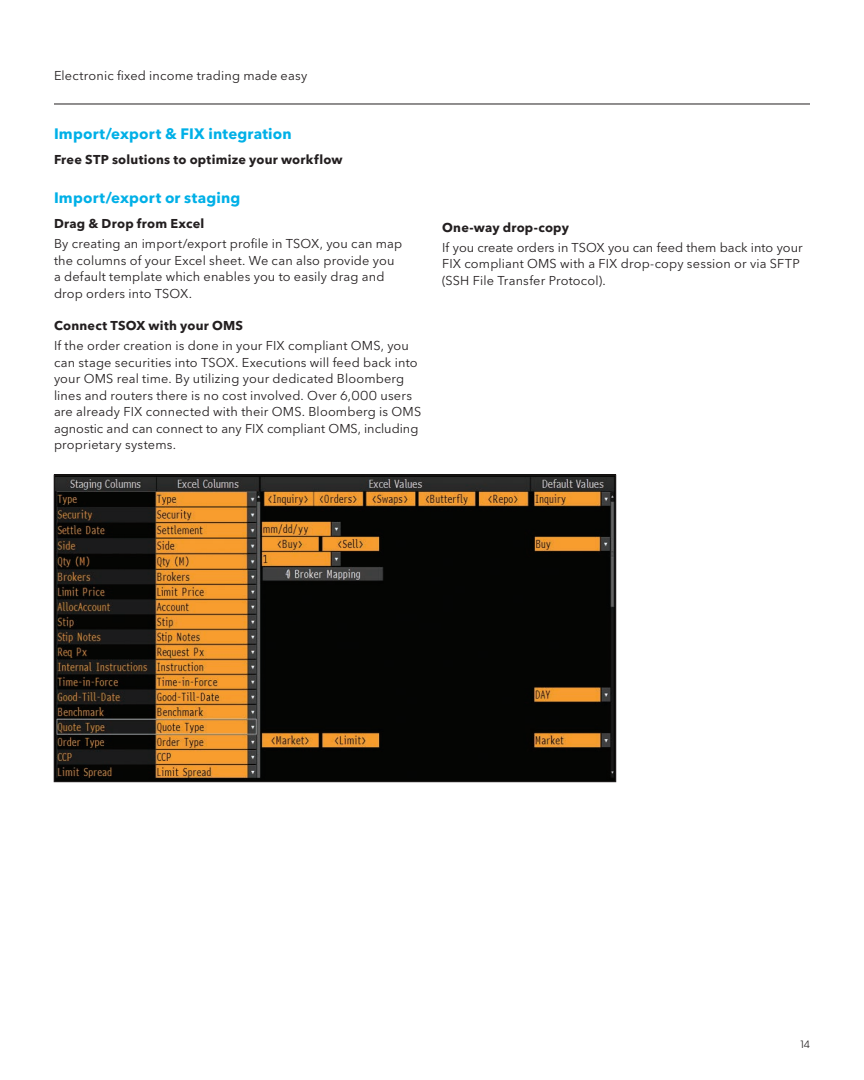
<style>
.page{position:relative;width:864px;height:1080px;background:#fff}
.page>*{position:absolute;margin:0;border:0;box-sizing:border-box;transform-origin:0 0}
.Colored_Subhead{font:700 15px "Avenir Next P For BBG";letter-spacing:.01em;color:#00b0e7}
.body{font:12.75px/16.5px "Avenir Next P For BBG";letter-spacing:.01em;color:#231f20}
.Black_Subhead{font:700 12.75px "Avenir Next P For BBG";letter-spacing:.02em;color:#231f20}
.t1{font:10.5px "Avenir Next P For BBG";color:#231f20}
</style>
<div class="page">
<hr style="left:54px;top:104px;width:756px;height:1px;background:#231f20">
<img style="left:56px;top:477px;width:558px;height:303px">
<div style="left:54px;top:475px;width:562px;height:307px;border:1px solid #231f20"></div>
<p class="body" style="left:54px;top:67px;width:255px">Electronic fixed income trading made easy</p>
<p class="Colored_Subhead" style="left:54px;top:124px;width:239px">Import/export &amp; FIX integration</p>
<p class="Black_Subhead" style="left:54px;top:151px;width:290px">Free STP solutions to optimize your workflow</p>
<p class="Colored_Subhead" style="left:54px;top:189px;width:188px">Import/export or staging</p>
<p class="Black_Subhead" style="left:54px;top:216px;width:152px">Drag &amp; Drop from Excel</p>
<p class="body" style="left:54px;top:236px;width:350px">By creating an import/export profile in TSOX, you can map the columns of your Excel sheet. We can also provide you a default template which enables you to easily drag and drop orders into TSOX.</p>
<p class="Black_Subhead" style="left:54px;top:318px;width:191px">Connect TSOX with your OMS</p>
<p class="body" style="left:54px;top:337px;width:369px">If the order creation is done in your FIX compliant OMS, you can stage securities into TSOX. Executions will feed back into your OMS real time. By utilizing your dedicated Bloomberg lines and routers there is no cost involved. Over 6,000 users are already FIX connected with their OMS. Bloomberg is OMS agnostic and can connect to any FIX compliant OMS, including proprietary systems.</p>
<p class="Black_Subhead" style="left:442px;top:220px;width:128px">One-way drop-copy</p>
<p class="body" style="left:442px;top:239px;width:362px">If you create orders in TSOX you can feed them back into your<br>FIX compliant OMS with a FIX drop-copy session or via SFTP (SSH File Transfer Protocol).</p>
<p class="t1" style="left:801px;top:1038px;width:11px">14</p>
</div>
